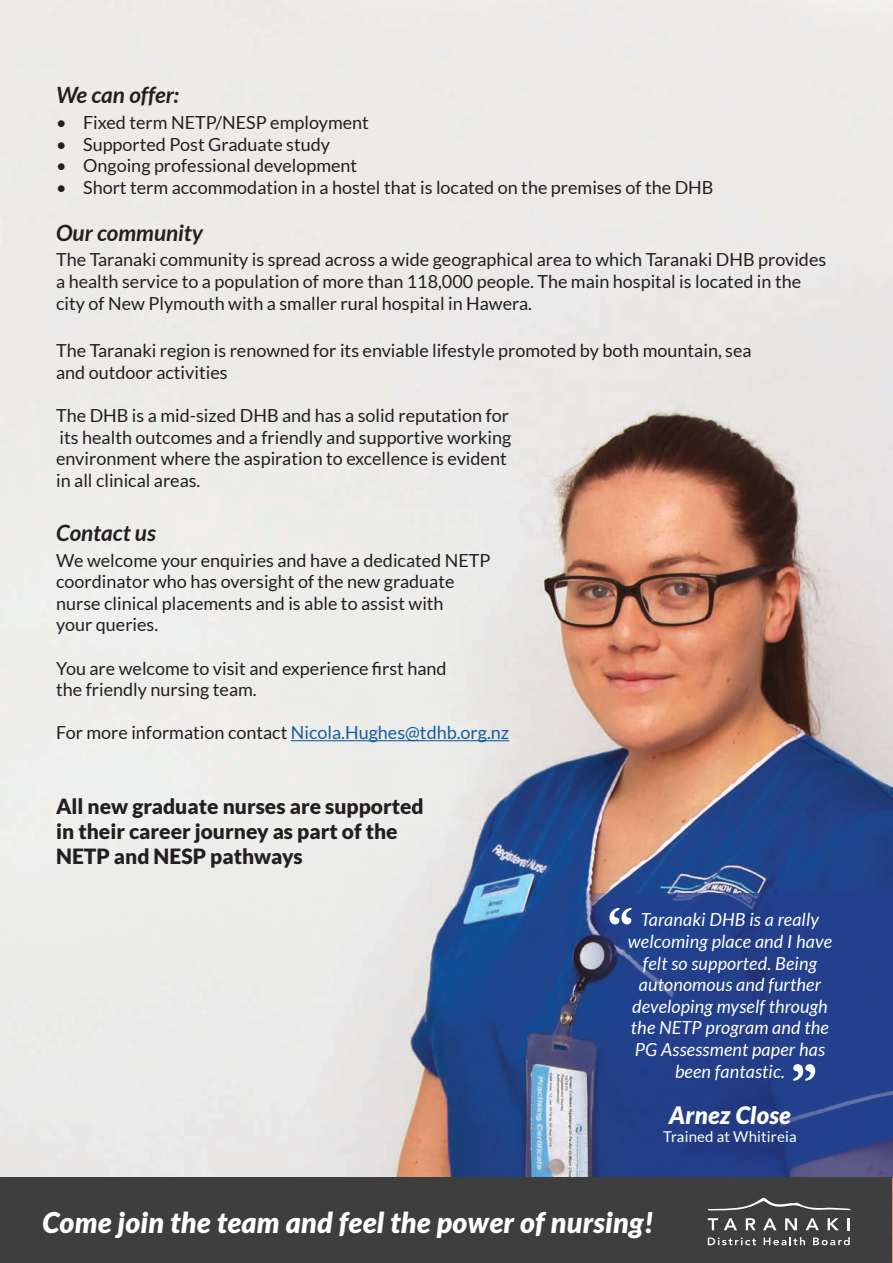
<style>
.page{position:relative;width:893px;height:1263px;background:#fff}
.page>*{position:absolute;margin:0;border:0;box-sizing:border-box;transform-origin:0 0}
.t1{font:italic 900 28.5px "Lato";letter-spacing:.01em;color:#fff}
.t2{font:italic 900 24px "Lato";letter-spacing:.01em;color:#fff}
.t3{font:italic 700 22.5px "Lato";color:#231f20}
.t4{font:900 21px/25.2px "Lato";color:#231f20}
.t5{font:18px/21.6px "Lato";color:#231f20}
.t6{font:italic 18px/21.6px "Lato";letter-spacing:.01em;color:#fff;text-align:center}
.t7{font:15px "Lato";letter-spacing:.01em;color:#fff}
.s1{color:#175d9e}
</style>
<div class="page">
<img style="left:0;top:0;width:893px;height:1263px">
<div style="left:566px;top:893px;width:327px;height:285px;background:#253f8e"></div>
<div style="left:1px;top:1178px;width:891px;height:85px;background:#3e3e3f"></div>
<hr style="left:291px;top:740px;width:218px;height:1px;background:#175d9e">
<svg style="left:708px;top:1237px;width:48px;height:8px"></svg>
<svg style="left:764px;top:1237px;width:41px;height:8px"></svg>
<svg style="left:813px;top:1237px;width:37px;height:8px"></svg>
<svg style="left:708px;top:1218px;width:10px;height:12px"></svg>
<svg style="left:724px;top:1218px;width:13px;height:12px"></svg>
<svg style="left:746px;top:1218px;width:10px;height:12px"></svg>
<svg style="left:763px;top:1218px;width:13px;height:12px"></svg>
<svg style="left:785px;top:1218px;width:12px;height:12px"></svg>
<svg style="left:806px;top:1218px;width:13px;height:12px"></svg>
<svg style="left:828px;top:1218px;width:11px;height:12px"></svg>
<svg style="left:847px;top:1218px;width:3px;height:12px"></svg>
<svg style="left:707px;top:1198px;width:144px;height:13px"></svg>
<svg style="left:793px;top:1064px;width:22px;height:17px"></svg>
<svg style="left:609px;top:908px;width:23px;height:16px"></svg>
<p class="t3" style="left:56px;top:82px;width:124px">We can offer:</p>
<p class="t5" style="left:56px;top:112px;width:314px">• Fixed term NETP/NESP employment</p>
<p class="t5" style="left:56px;top:133px;width:275px">• Supported Post Graduate study</p>
<p class="t5" style="left:56px;top:155px;width:303px">• Ongoing professional development</p>
<p class="t5" style="left:56px;top:176px;width:659px">• Short term accommodation in a hostel that is located on the premises of the DHB</p>
<p class="t3" style="left:56px;top:220px;width:148px">Our community</p>
<p class="t5" style="left:56px;top:249px;width:772px">The Taranaki community is spread across a wide geographical area to which Taranaki DHB provides a health service to a population of more than 118,000 people. The main hospital is located in the city of New Plymouth with a smaller rural hospital in Hawera.</p>
<p class="t5" style="left:56px;top:340px;width:697px">The Taranaki region is renowned for its enviable lifestyle promoted by both mountain, sea and outdoor activities</p>
<p class="t5" style="left:56px;top:404px;width:457px">The DHB is a mid-sized DHB and has a solid reputation for its health outcomes and a friendly and supportive working environment where the aspiration to excellence is evident in all clinical areas.</p>
<p class="t3" style="left:56px;top:520px;width:101px">Contact us</p>
<p class="t5" style="left:56px;top:549px;width:436px">We welcome your enquiries and have a dedicated NETP coordinator who has oversight of the new graduate nurse clinical placements and is able to assist with<br>your queries.</p>
<p class="t5" style="left:56px;top:657px;width:392px">You are welcome to visit and experience first hand the friendly nursing team.</p>
<p class="t5" style="left:56px;top:722px;width:455px">For more information contact <span class="s1">Nicola.Hughes@tdhb.org.nz</span></p>
<p class="t4" style="left:56px;top:793px;width:369px">All new graduate nurses are supported in their career journey as part of the<br>NETP and NESP pathways</p>
<p class="t6" style="left:628px;top:910px;width:205px">Taranaki DHB is a really welcoming place and I have felt so supported. Being autonomous and further developing myself through the NETP program and the<br>PG Assessment paper has been fantastic.</p>
<h2 class="t2" style="left:669px;top:1101px;width:123px">Arnez Close</h2>
<p class="t7" style="left:663px;top:1129px;width:135px">Trained at Whitireia</p>
<h1 class="t1" style="left:43px;top:1206px;width:613px">Come join the team and feel the power of nursing!</h1>
</div>
